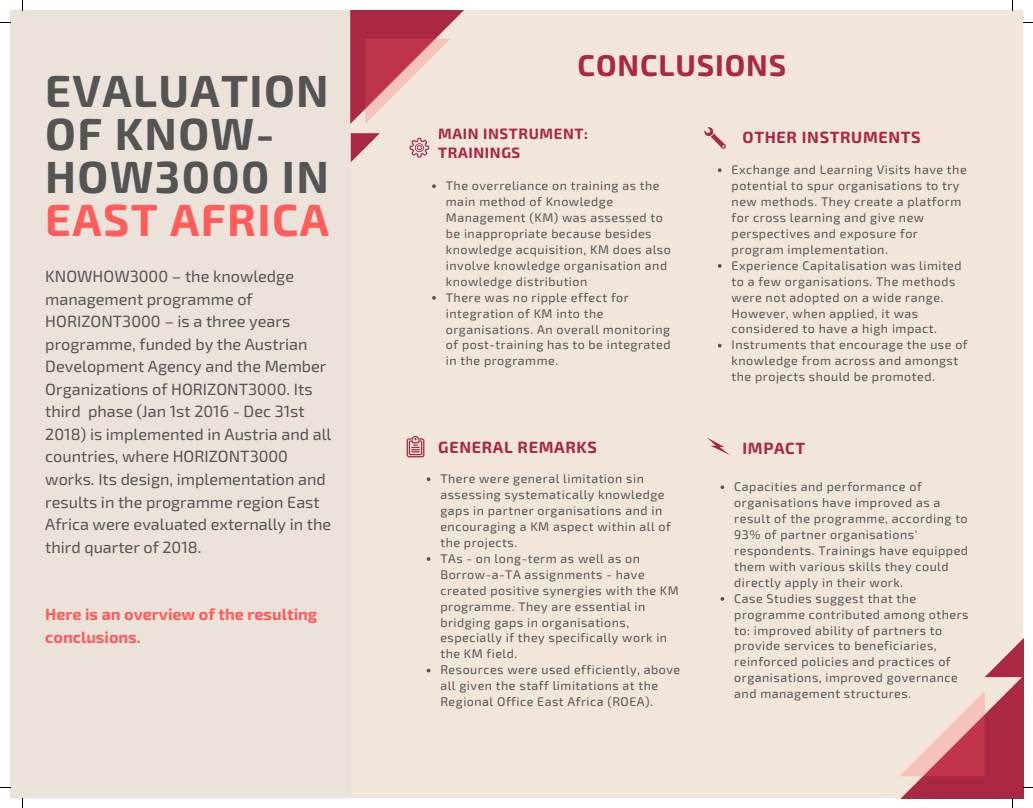
<style>
.page{position:relative;width:1033px;height:808px;background:#fff}
.page>*{position:absolute;margin:0;border:0;box-sizing:border-box;transform-origin:0 0}
.t1{font:700 45px/43.1px "Exo 2";letter-spacing:.03em;color:#545454}
.t2{font:700 45px "Exo 2";letter-spacing:.03em;color:#ff5c5c}
.t3{font:700 30px "Exo 2";letter-spacing:.03em;color:#aa2842}
.t4{font:16.25px/22.5px "Exo 2";color:#545454}
.t5{font:700 16.25px/22.5px "Exo 2";color:#ff5c5c}
.t6{font:700 16.25px "Exo 2";letter-spacing:.04em;color:#aa2842}
.t7{font:700 15px/18.8px "Exo 2";letter-spacing:.04em;color:#aa2842}
.t8{font:12.5px/16px "Exo 2";letter-spacing:.04em;color:#545454}
</style>
<div class="page">
<div style="left:10px;top:10px;width:1013px;height:788px;background:#f2e6da"></div>
<svg style="left:426px;top:477px;width:4px;height:4px"></svg>
<svg style="left:426px;top:557px;width:4px;height:4px"></svg>
<svg style="left:426px;top:668px;width:4px;height:4px"></svg>
<svg style="left:901px;top:677px;width:122px;height:121px;fill:#aa2842"></svg>
<svg style="left:900px;top:690px;width:84px;height:86px"></svg>
<svg style="left:985px;top:639px;width:38px;height:38px"></svg>
<svg style="left:350px;top:10px;width:114px;height:114px"></svg>
<svg style="left:351px;top:133px;width:29px;height:29px"></svg>
<svg style="left:432px;top:184px;width:4px;height:4px"></svg>
<svg style="left:432px;top:296px;width:4px;height:4px"></svg>
<svg style="left:718px;top:168px;width:3px;height:4px"></svg>
<svg style="left:718px;top:264px;width:3px;height:4px"></svg>
<svg style="left:720px;top:485px;width:4px;height:4px"></svg>
<svg style="left:707px;top:437px;width:23px;height:18px"></svg>
<svg style="left:406px;top:436px;width:18px;height:21px"></svg>
<svg style="left:409px;top:138px;width:20px;height:19px"></svg>
<svg style="left:704px;top:127px;width:22px;height:22px"></svg>
<h1 class="t1" style="left:45px;top:67px;width:285px">EVALUATION<br>OF KNOW-<br>HOW3000 IN</h1>
<h1 class="t2" style="left:45px;top:190px;width:285px">EAST AFRICA</h1>
<p class="t4" style="left:45px;top:264px;width:287px">KNOWHOW3000 – the knowledge management programme of HORIZONT3000 – is a three years programme, funded by the Austrian Development Agency and the Member Organizations of HORIZONT3000. Its third phase (Jan 1st 2016 - Dec 31st 2018) is implemented in Austria and all countries, where HORIZONT3000 works. Its design, implementation and results in the programme region East Africa were evaluated externally in the third quarter of 2018.</p>
<h3 class="t5" style="left:45px;top:602px;width:273px">Here is an overview of the resulting conclusions.</h3>
<h2 class="t3" style="left:577px;top:45px;width:210px">CONCLUSIONS</h2>
<p class="t7" style="left:438px;top:123px;width:151px">MAIN INSTRUMENT:<br>TRAININGS</p>
<p class="t8" style="left:446px;top:177px;width:226px">The overreliance on training as the main method of Knowledge<br>Management (KM) was assessed to be inappropriate because besides knowledge acquisition, KM does also involve knowledge organisation and knowledge distribution<br>There was no ripple effect for integration of KM into the organisations. An overall monitoring of post-training has to be integrated in the programme.</p>
<h3 class="t6" style="left:438px;top:436px;width:160px">GENERAL REMARKS</h3>
<p class="t8" style="left:440px;top:470px;width:241px">There were general limitation sin assessing systematically knowledge gaps in partner organisations and in encouraging a KM aspect within all of the projects.<br>TAs - on long-term as well as on<br>Borrow-a-TA assignments - have created positive synergies with the KM programme. They are essential in bridging gaps in organisations, especially if they specifically work in the KM field.<br>Resources were used efficiently, above all given the staff limitations at the<br>Regional Office East Africa (ROEA).</p>
<h3 class="t6" style="left:742px;top:127px;width:180px">OTHER INSTRUMENTS</h3>
<p class="t8" style="left:731px;top:161px;width:237px">Exchange and Learning Visits have the potential to spur organisations to try new methods. They create a platform for cross learning and give new perspectives and exposure for program implementation.<br>Experience Capitalisation was limited to a few organisations. The methods were not adopted on a wide range.<br>However, when applied, it was considered to have a high impact.<br>Instruments that encourage the use of knowledge from across and amongst the projects should be promoted.</p>
<h3 class="t6" style="left:742px;top:437px;width:64px">IMPACT</h3>
<p class="t8" style="left:734px;top:478px;width:236px">Capacities and performance of organisations have improved as a result of the programme, according to 93% of partner organisations' respondents. Trainings have equipped them with various skills they could directly apply in their work.<br>Case Studies suggest that the programme contributed among others to: improved ability of partners to provide services to beneficiaries, reinforced policies and practices of organisations, improved governance and management structures.</p>
</div>
